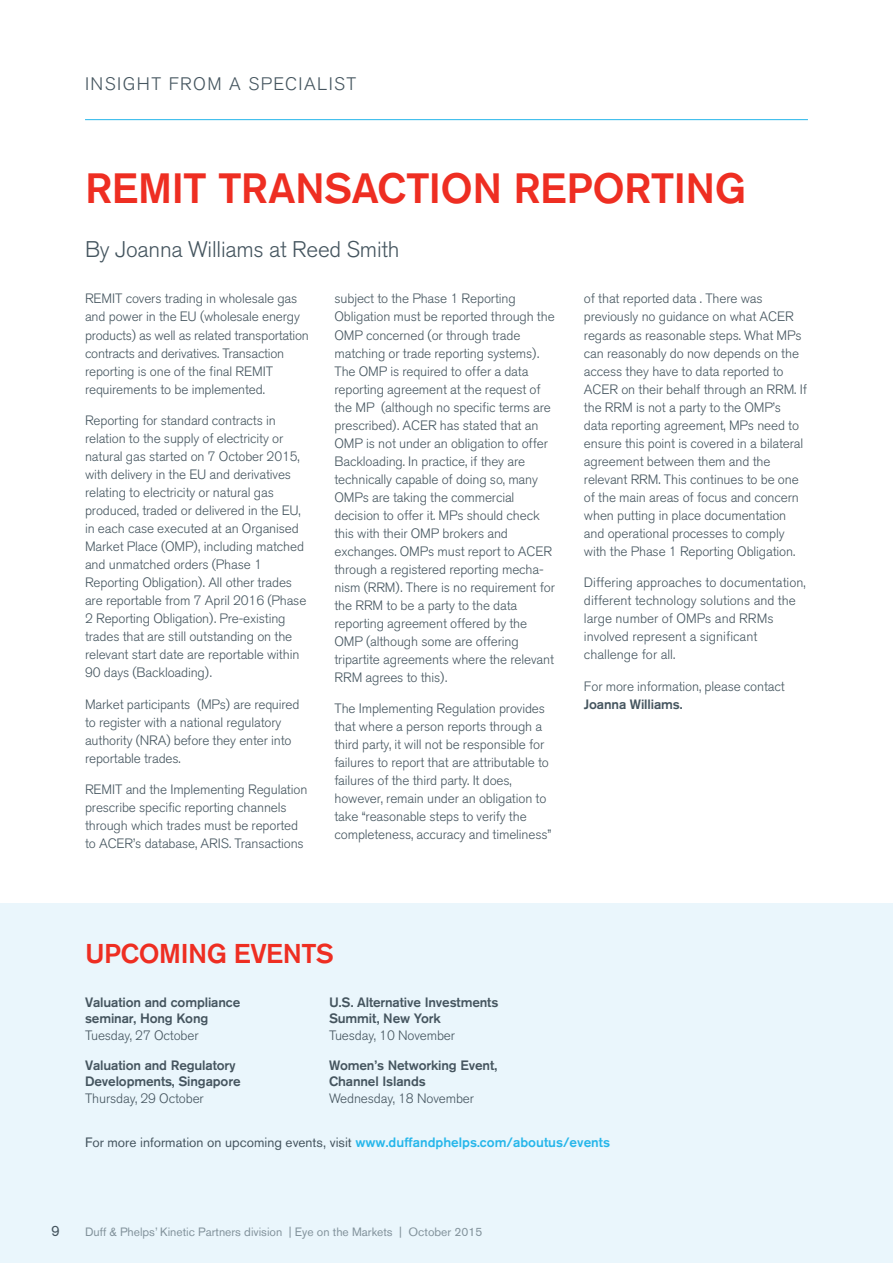
<style>
.page{position:relative;width:893px;height:1263px;background:#fff}
.page>*{position:absolute;margin:0;border:0;box-sizing:border-box;transform-origin:0 0}
.t1{font:500 42px "Akzidenz Grotesk BQ";letter-spacing:-.015em;color:#ee2e22}
.t2{font:500 27px "Akzidenz Grotesk BQ";letter-spacing:-.02em;color:#ee2e22}
.Intro{font:300 22.5px "Akzidenz Grotesk BQ";letter-spacing:-.01em;color:#45555f}
.t3{font:300 18px "Akzidenz Grotesk BQ";letter-spacing:.08em;color:#45555f}
.t4{font:15px "Akzidenz Grotesk BQ";color:#45555f}
.Body_Text{font:300 13.5px/18px "Akzidenz Grotesk BQ";letter-spacing:-.01em;color:#45555f}
.Intro-2{font:500 13.5px/16.5px "Akzidenz Grotesk BQ";letter-spacing:-.01em;color:#45555f}
.Body_Text-2{font:13.5px "Akzidenz Grotesk BQ";color:#45555f}
.t5{font:12px "Akzidenz Grotesk BQ";color:#83939c}
.s1{font-weight:500}
.s2{font-weight:300}
.s3{font-weight:500;color:#26b6ea}
</style>
<div class="page">
<div style="left:0;top:903px;width:893px;height:360px;background:#eaf6fc"></div>
<hr style="left:85px;top:119px;width:723px;height:1px;background:#26b6ea">
<p class="t3" style="left:85px;top:74px;width:273px">INSIGHT FROM A SPECIALIST</p>
<p class="t1" style="left:85px;top:162px;width:663px">REMIT TRANSACTION REPORTING</p>
<p class="Intro" style="left:85px;top:236px;width:316px">By Joanna Williams at Reed Smith</p>
<p class="Body_Text" style="left:85px;top:290px;width:225px">REMIT covers trading in wholesale gas and power in the EU (wholesale energy products) as well as related transportation contracts and derivatives. Transaction reporting is one of the final REMIT requirements to be implemented.</p>
<p class="Body_Text" style="left:85px;top:412px;width:223px">Reporting for standard contracts in relation to the supply of electricity or natural gas started on 7 October 2015, with delivery in the EU and derivatives relating to electricity or natural gas produced, traded or delivered in the EU, in each case executed at an Organised Market Place (OMP), including matched and unmatched orders (Phase 1<br>Reporting Obligation). All other trades are reportable from 7 April 2016 (Phase 2 Reporting Obligation). Pre-existing trades that are still outstanding on the relevant start date are reportable within 90 days (Backloading).</p>
<p class="Body_Text" style="left:85px;top:695px;width:216px">Market participants (MPs) are required to register with a national regulatory authority (NRA) before they enter into reportable trades.</p>
<p class="Body_Text" style="left:85px;top:781px;width:224px">REMIT and the Implementing Regulation prescribe specific reporting channels through which trades must be reported to ACER’s database, ARIS. Transactions</p>
<p class="Body_Text" style="left:584px;top:290px;width:224px">of that reported data . There was previously no guidance on what ACER regards as reasonable steps. What MPs can reasonably do now depends on the access they have to data reported to ACER on their behalf through an RRM. If the RRM is not a party to the OMP’s data reporting agreement, MPs need to ensure this point is covered in a bilateral agreement between them and the relevant RRM. This continues to be one of the main areas of focus and concern when putting in place documentation and operational processes to comply with the Phase 1 Reporting Obligation.</p>
<p class="Body_Text" style="left:584px;top:574px;width:223px">Differing approaches to documentation, different technology solutions and the large number of OMPs and RRMs involved represent a significant challenge for all.</p>
<p class="Body_Text" style="left:584px;top:677px;width:202px">For more information, please contact<br><span class="s1">Joanna Williams.</span></p>
<p class="Body_Text" style="left:334px;top:290px;width:222px">subject to the Phase 1 Reporting Obligation must be reported through the OMP concerned (or through trade matching or trade reporting systems).<br>The OMP is required to offer a data reporting agreement at the request of the MP (although no specific terms are prescribed). ACER has stated that an OMP is not under an obligation to offer Backloading. In practice, if they are technically capable of doing so, many OMPs are taking the commercial decision to offer it. MPs should check this with their OMP brokers and exchanges. OMPs must report to ACER through a registered reporting mecha&shy;nism (RRM). There is no requirement for the RRM to be a party to the data reporting agreement offered by the OMP (although some are offering tripartite agreements where the relevant RRM agrees to this).</p>
<p class="Body_Text" style="left:334px;top:700px;width:218px">The Implementing Regulation provides that where a person reports through a third party, it will not be responsible for failures to report that are attributable to failures of the third party. It does, however, remain under an obligation to take “reasonable steps to verify the completeness, accuracy and timeliness”</p>
<p class="t2" style="left:85px;top:937px;width:250px">UPCOMING EVENTS</p>
<p class="Intro-2" style="left:85px;top:993px;width:157px">Valuation and compliance seminar, Hong Kong<br><span class="s2">Tuesday, 27 October</span></p>
<p class="Intro-2" style="left:85px;top:1056px;width:157px">Valuation and Regulatory<br>Developments, Singapore<br><span class="s2">Thursday, 29 October</span></p>
<p class="Intro-2" style="left:329px;top:993px;width:171px">U.S. Alternative Investments<br>Summit, New York<br><span class="s2">Tuesday, 10 November</span></p>
<p class="Intro-2" style="left:329px;top:1056px;width:170px">Women’s Networking Event,<br>Channel Islands<br><span class="s2">Wednesday, 18 November</span></p>
<p class="Body_Text-2" style="left:85px;top:1134px;width:527px">For more information on upcoming events, visit <span class="s3">www.duffandphelps.com/aboutus/events</span></p>
<p class="t4" style="left:51px;top:1222px;width:10px">9</p>
<p class="t5" style="left:85px;top:1225px;width:399px">Duff &amp; Phelps’ Kinetic Partners division | Eye on the Markets | October 2015</p>
</div>
